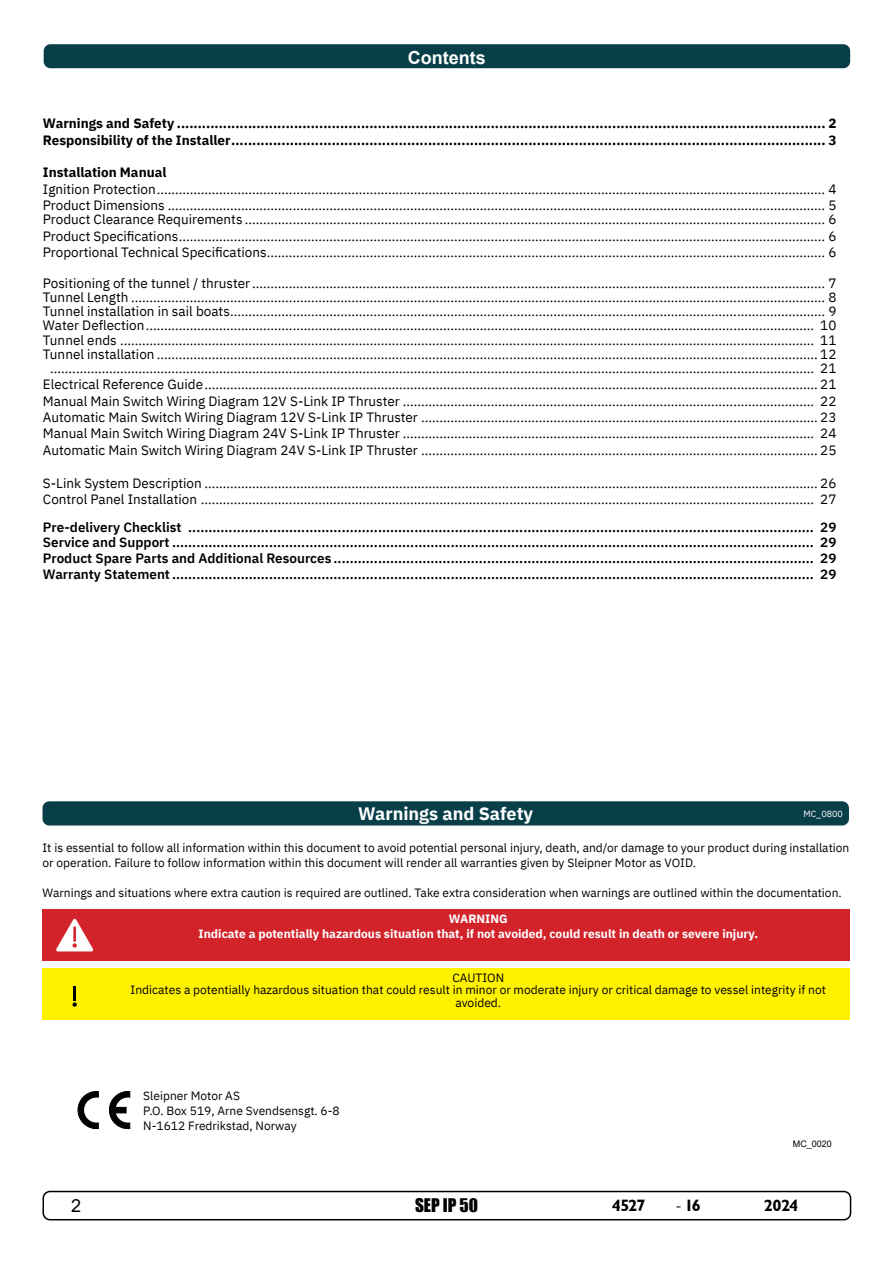
<style>
.page{position:relative;width:893px;height:1263px;background:#fff}
.page>*{position:absolute;margin:0;border:0;box-sizing:border-box;transform-origin:0 0}
.t1{font:700 18px "IBM Plex Sans";color:#fff}
.t2{font:700 18px "Arial";color:#fff}
.t3{font:18px "Arial";color:#000}
.t4{font:17.25px "Impact";color:#000}
.t5{font:16.5px "Garrison Sans BOLD";letter-spacing:-.055em;color:#000}
.dots_TOC{font:13.5px/14.2px "IBM Plex Sans";color:#000}
.dots_TOC-2{font:600 13.5px "IBM Plex Sans";color:#000}
.dots_TOC-3{font:700 13.5px "IBM Plex Sans";color:#000}
.t6{font:12px/15px "IBM Plex Sans";color:#000}
.t7{font:700 12px/15px "IBM Plex Sans";color:#fff;text-align:center}
.t8{font:9px "Arial";color:#000}
.t9{font:9px "IBM Plex Sans";color:#fff}
.s1{font-weight:600}
.s2{font-family:"Minion Pro";font-size:18px}
</style>
<div class="page">
<div style="left:43px;top:1191px;width:808px;height:29px;border:2px solid #000;border-radius:7px"></div>
<svg style="left:78px;top:1091px;width:20px;height:38px"></svg>
<svg style="left:109px;top:1091px;width:21px;height:38px"></svg>
<div style="left:44px;top:44px;width:806px;height:24px;background:#083e48;border-radius:7px"></div>
<div style="left:43px;top:910px;width:807px;height:51px;background:#d2232a"></div>
<div style="left:43px;top:969px;width:807px;height:51px;background:#fff200"></div>
<div style="left:43px;top:801px;width:806px;height:24px;background:#083e48;border-radius:7px"></div>
<svg style="left:56px;top:918px;width:38px;height:33px"></svg>
<hr style="left:73px;top:986px;width:3px;height:15px;background:#000101">
<svg style="left:73px;top:1002px;width:4px;height:5px"></svg>
<p class="t2" style="left:408px;top:45px;width:79px">Contents</p>
<p class="dots_TOC-3" style="left:43px;top:113px;width:795px">Warnings and Safety ........................................................................................................................................................... 2</p>
<p class="dots_TOC-3" style="left:43px;top:129px;width:795px">Responsibility of the Installer.............................................................................................................................................. 3</p>
<p class="dots_TOC-3" style="left:43px;top:162px;width:125px">Installation Manual</p>
<p class="dots_TOC" style="left:43px;top:181px;width:795px">Ignition Protection...................................................................................................................................................................................... 4</p>
<p class="dots_TOC" style="left:43px;top:197px;width:795px">Product Dimensions ................................................................................................................................................................................... 5<br>Product Clearance Requirements .............................................................................................................................................................. 6</p>
<p class="dots_TOC" style="left:43px;top:228px;width:795px">Product Specifications................................................................................................................................................................................ 6</p>
<p class="dots_TOC" style="left:43px;top:244px;width:795px">Proportional Technical Specifications........................................................................................................................................................ 6</p>
<p class="dots_TOC" style="left:43px;top:274px;width:795px;text-align:center">Positioning of the tunnel / thruster ............................................................................................................................................................ 7<br>Tunnel Length ............................................................................................................................................................................................. 8<br>Tunnel installation in sail boats.................................................................................................................................................................. 9<br>Water Deflection...................................................................................................................................................................................... 10<br>Tunnel ends ............................................................................................................................................................................................. 11<br>Tunnel installation .................................................................................................................................................................................... 12 ................................................................................................................................................................................................................ 21</p>
<p class="dots_TOC" style="left:43px;top:376px;width:795px">Electrical Reference Guide....................................................................................................................................................................... 21</p>
<p class="dots_TOC" style="left:43px;top:393px;width:795px">Manual Main Switch Wiring Diagram 12V S-Link IP Thruster ................................................................................................................ 22</p>
<p class="dots_TOC" style="left:43px;top:409px;width:795px">Automatic Main Switch Wiring Diagram 12V S-Link IP Thruster ............................................................................................................ 23</p>
<p class="dots_TOC" style="left:43px;top:425px;width:795px">Manual Main Switch Wiring Diagram 24V S-Link IP Thruster ................................................................................................................ 24</p>
<p class="dots_TOC" style="left:43px;top:442px;width:795px">Automatic Main Switch Wiring Diagram 24V S-Link IP Thruster ............................................................................................................ 25</p>
<p class="dots_TOC" style="left:43px;top:474px;width:795px">S-Link System Description ....................................................................................................................................................................... 26</p>
<p class="dots_TOC" style="left:43px;top:484px;width:795px;line-height:28.5px">Control Panel Installation ....................................................................................................................................................................... 27<br><span class="s1">Pre-delivery Checklist ........................................................................................................................................................... 29</span></p>
<p class="dots_TOC-2" style="left:43px;top:531px;width:795px">Service and Support ............................................................................................................................................................... 29</p>
<p class="dots_TOC-2" style="left:43px;top:547px;width:795px">Product Spare Parts and Additional Resources ....................................................................................................................... 29</p>
<p class="dots_TOC-2" style="left:43px;top:564px;width:795px">Warranty Statement ............................................................................................................................................................... 29</p>
<p class="t1" style="left:358px;top:799px;width:177px">Warnings and Safety</p>
<p class="t6" style="left:43px;top:839px;width:808px">It is essential to follow all information within this document to avoid potential personal injury, death, and/or damage to your product during installation or operation. Failure to follow information within this document will render all warranties given by Sleipner Motor as VOID.</p>
<p class="t6" style="left:43px;top:884px;width:801px">Warnings and situations where extra caution is required are outlined. Take extra consideration when warnings are outlined within the documentation.</p>
<p class="t9" style="left:803px;top:807px;width:41px">MC_0800</p>
<p class="t7" style="left:199px;top:911px;width:561px">WARNING<br>Indicate a potentially hazardous situation that, if not avoided, could result in death or severe injury.</p>
<p class="t6" style="left:131px;top:971px;width:697px;line-height:12px;text-align:center">CAUTION<br>Indicates a potentially hazardous situation that could result in minor or moderate injury or critical damage to vessel integrity if not avoided.</p>
<p class="t6" style="left:143px;top:1087px;width:198px">Sleipner Motor AS<br>P.O. Box 519, Arne Svendsensgt. 6-8<br>N-1612 Fredrikstad, Norway</p>
<p class="t8" style="left:793px;top:1137px;width:41px">MC_0020</p>
<h1 class="t3" style="left:71px;top:1193px;width:12px">2</h1>
<p class="t4" style="left:415px;top:1192px;width:64px">SEP IP 50</p>
<p class="t5" style="left:612px;top:1196px;width:35px">4527</p>
<p class="t5" style="left:675px;top:1196px;width:27px"><span class="s2">-</span> 16</p>
<p class="t5" style="left:764px;top:1196px;width:36px">2024</p>
</div>
